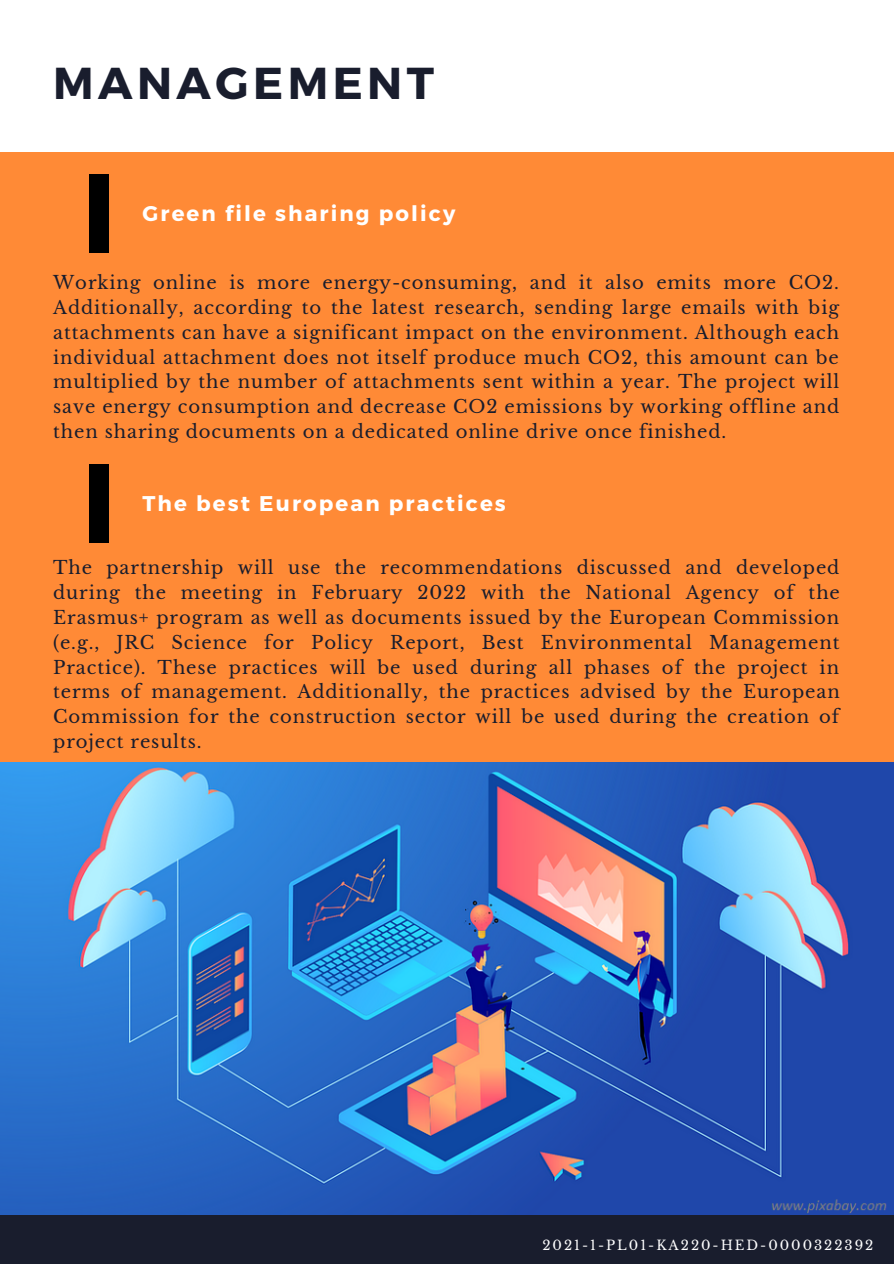
<style>
.page{position:relative;width:894px;height:1264px;background:#fff}
.page>*{position:absolute;margin:0;border:0;box-sizing:border-box;transform-origin:0 0}
.t1{font:700 44.55px "Montserrat";letter-spacing:.1em;color:#191d2d}
.t2{font:700 21.3px "Montserrat";letter-spacing:.1em;color:#fff}
.t3{font:18px/24.8px "Libre Baskerville";letter-spacing:.05em;color:#191d2d;text-align:justify}
.t4{font:13.2px "Libre Baskerville";letter-spacing:.15em;color:#fff}
</style>
<div class="page">
<img style="left:0;top:761px;width:893px;height:454px">
<div style="left:0;top:1215px;width:893px;height:48px;background:#191d2d"></div>
<div style="left:0;top:153px;width:893px;height:608px;background:#ff8a36"></div>
<div style="left:89px;top:174px;width:20px;height:79px;background:#000"></div>
<div style="left:89px;top:464px;width:20px;height:79px;background:#000"></div>
<p class="t1" style="left:53px;top:54px;width:382px">MANAGEMENT</p>
<p class="t2" style="left:142px;top:200px;width:314px">Green file sharing policy</p>
<p class="t3" style="left:53px;top:270px;width:787px">Working online is more energy-consuming, and it also emits more CO2.<br>Additionally, according to the latest research, sending large emails with big attachments can have a significant impact on the environment. Although each individual attachment does not itself produce much CO2, this amount can be multiplied by the number of attachments sent within a year. The project will save energy consumption and decrease CO2 emissions by working offline and then sharing documents on a dedicated online drive once finished.</p>
<p class="t2" style="left:142px;top:490px;width:365px">The best European practices</p>
<p class="t3" style="left:53px;top:555px;width:788px">The partnership will use the recommendations discussed and developed during the meeting in February 2022 with the National Agency of the Erasmus+ program as well as documents issued by the European Commission (e.g., JRC Science for Policy Report, Best Environmental Management Practice). These practices will be used during all phases of the project in terms of management. Additionally, the practices advised by the European Commission for the construction sector will be used during the creation of project results.</p>
<p class="t4" style="left:542px;top:1237px;width:332px">2021-1-PL01-KA220-HED-0000322392</p>
</div>
